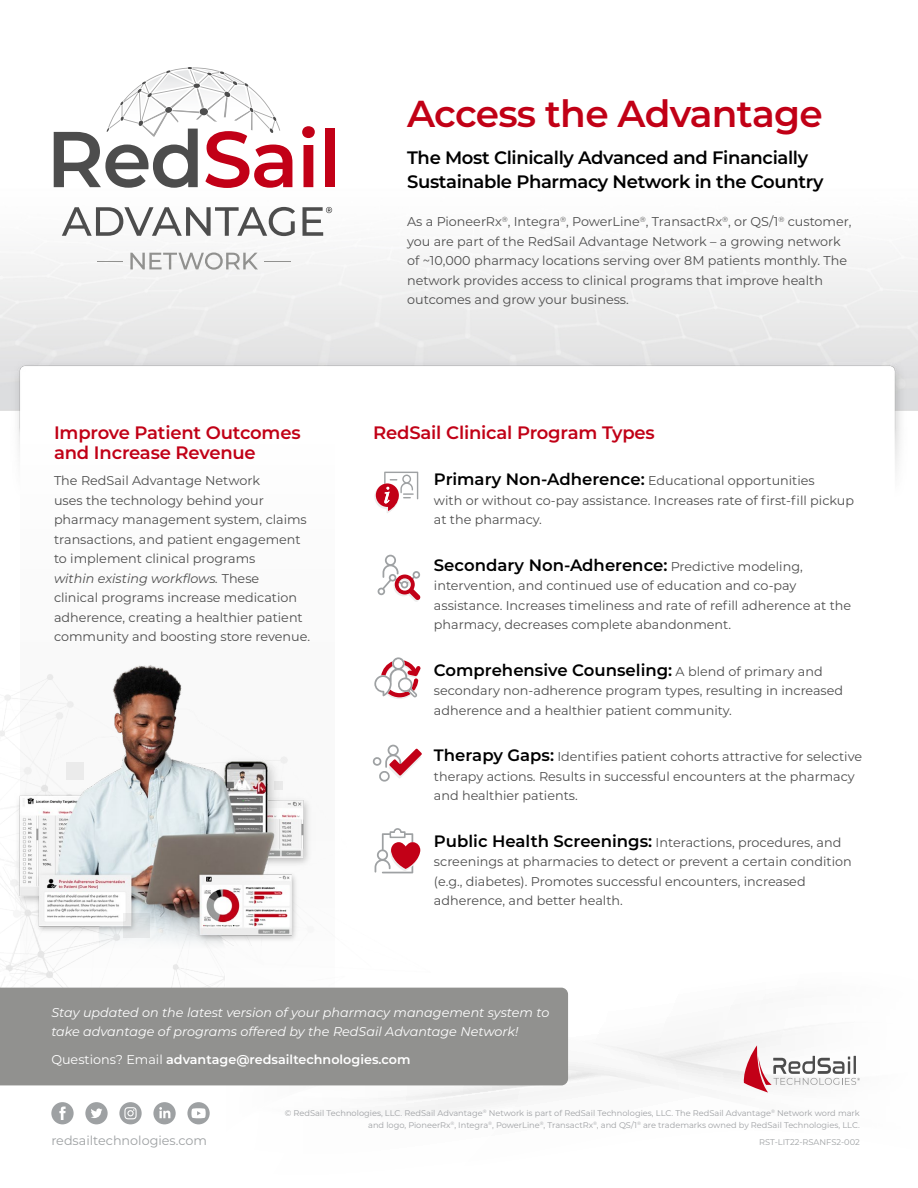
<style>
.page{position:relative;width:918px;height:1188px;background:#fff}
.page>*{position:absolute;margin:0;border:0;box-sizing:border-box;transform-origin:0 0}
.t1{font:600 37.5px "Montserrat";letter-spacing:-.02em;color:#c10016}
.t2{font:600 18px/24px "Montserrat";letter-spacing:-.02em;color:#000}
.t3{font:600 18px/19.5px "Montserrat";letter-spacing:-.01em;color:#c10016}
.t4{font:600 16.5px "Montserrat";color:#000}
.t5{font:12.75px/19.5px "Montserrat";color:#4d4d4d}
.t6{font:italic 12.75px/19.5px "Montserrat";color:#fff}
.t7{font:600 12.75px "Montserrat";color:#fff}
.t8{font:12.75px "Montserrat";color:#9ea1a3}
.t9{font:8.25px/12px "Montserrat";color:#9ea0a3;text-align:right}
.t10{font:8.25px "Montserrat";color:#9ea1a3}
.s1{font-style:italic}
.s2{font-weight:600;font-size:16.5px;color:#000}
.s3{font-weight:400;font-size:12.75px;color:#4d4d4d}
.s4{font-weight:400}
</style>
<div class="page">
<img style="left:0;top:128px;width:918px;height:283px">
<img style="left:1px;top:350px;width:917px;height:149px">
<svg style="left:454px;top:1037px;width:238px;height:73px"></svg>
<svg style="left:302px;top:126px;width:13px;height:61px"></svg>
<div style="left:325px;top:129px;width:10px;height:58px;background:#c20017"></div>
<svg style="left:62px;top:207px;width:233px;height:29px"></svg>
<svg style="left:130px;top:253px;width:128px;height:17px"></svg>
<svg style="left:97px;top:261px;width:26px;height:1px"></svg>
<svg style="left:264px;top:261px;width:27px;height:1px"></svg>
<svg style="left:54px;top:67px;width:238px;height:121px"></svg>
<svg style="left:303px;top:207px;width:29px;height:29px"></svg>
<svg style="left:85px;top:1102px;width:23px;height:22px"></svg>
<div style="left:20px;top:445px;width:315px;height:564px;background:#fbfbfb"></div>
<svg style="left:187px;top:1102px;width:23px;height:22px"></svg>
<svg style="left:153px;top:1102px;width:23px;height:22px"></svg>
<svg style="left:51px;top:1102px;width:23px;height:22px"></svg>
<svg style="left:119px;top:1102px;width:23px;height:22px"></svg>
<svg style="left:374px;top:472px;width:44px;height:41px"></svg>
<img style="left:6px;top:665px;width:303px;height:294px">
<div style="left:67px;top:762px;width:17px;height:18px;background:#ebebeb"></div>
<svg style="left:123px;top:913px;width:27px;height:24px"></svg>
<div style="left:274px;top:781px;width:8px;height:9px;background:#e6e6e6"></div>
<svg style="left:378px;top:555px;width:43px;height:47px"></svg>
<svg style="left:374px;top:657px;width:47px;height:42px"></svg>
<svg style="left:372px;top:745px;width:50px;height:37px"></svg>
<svg style="left:375px;top:828px;width:45px;height:45px"></svg>
<div style="left:0;top:988px;width:568px;height:97px;background:#91918f"></div>
<svg style="left:743px;top:1045px;width:117px;height:48px"></svg>
<h2 class="t3" style="left:54px;top:422px;width:248px">Improve Patient Outcomes and Increase Revenue</h2>
<p class="t5" style="left:54px;top:470px;width:258px">The RedSail Advantage Network<br>uses the technology behind your pharmacy management system, claims transactions, and patient engagement to implement clinical programs<br><span class="s1">within existing workflows.</span> These<br>clinical programs increase medication adherence, creating a healthier patient community and boosting store revenue.</p>
<h1 class="t1" style="left:407px;top:87px;width:417px">Access the Advantage</h1>
<h2 class="t2" style="left:407px;top:145px;width:418px">The Most Clinically Advanced and Financially<br>Sustainable Pharmacy Network in the Country</h2>
<p class="t5" style="left:407px;top:211px;width:446px">As a PioneerRx<sup>®</sup>, Integra<sup>®</sup>, PowerLine<sup>®</sup>, TransactRx<sup>®</sup>, or QS/1<sup>®</sup> customer, you are part of the RedSail Advantage Network – a growing network of ~10,000 pharmacy locations serving over 8M patients monthly. The network provides access to clinical programs that improve health outcomes and grow your business.</p>
<h2 class="t3" style="left:373px;top:422px;width:283px">RedSail Clinical Program Types</h2>
<p class="t5" style="left:434px;top:470px;width:422px"><span class="s2">Primary Non-Adherence:</span> Educational opportunities<br>with or without co-pay assistance. Increases rate of first-fill pickup at the pharmacy.</p>
<p class="t4" style="left:434px;top:553px;width:370px">Secondary Non-Adherence: <span class="s3">Predictive modeling,</span></p>
<p class="t5" style="left:434px;top:575px;width:419px">intervention, and continued use of education and co-pay assistance. Increases timeliness and rate of refill adherence at the pharmacy, decreases complete abandonment.</p>
<p class="t4" style="left:434px;top:658px;width:390px">Comprehensive Counseling: <span class="s3">A blend of primary and</span></p>
<p class="t5" style="left:434px;top:680px;width:411px">secondary non-adherence program types, resulting in increased adherence and a healthier patient community.</p>
<p class="t5" style="left:434px;top:746px;width:430px"><span class="s2">Therapy Gaps:</span> Identifies patient cohorts attractive for selective therapy actions. Results in successful encounters at the pharmacy and healthier patients.</p>
<p class="t5" style="left:434px;top:832px;width:419px"><span class="s2">Public Health Screenings:</span> Interactions, procedures, and screenings at pharmacies to detect or prevent a certain condition (e.g., diabetes). Promotes successful encounters, increased adherence, and better health.</p>
<p class="t6" style="left:51px;top:1002px;width:500px">Stay updated on the latest version of your pharmacy management system to take advantage of programs offered by the RedSail Advantage Network!</p>
<p class="t7" style="left:51px;top:1050px;width:361px"><span class="s4">Questions? Email</span> advantage@redsailtechnologies.com</p>
<p class="t9" style="left:285px;top:1107px;width:577px">© RedSail Technologies, LLC. RedSail Advantage<sup>®</sup> Network is part of RedSail Technologies, LLC. The RedSail Advantage<sup>®</sup> Network word mark and logo, PioneerRx<sup>®</sup>, Integra<sup>®</sup>, PowerLine<sup>®</sup>, TransactRx<sup>®</sup>, and QS/1<sup>®</sup> are trademarks owned by RedSail Technologies, LLC.</p>
<p class="t8" style="left:51px;top:1132px;width:157px">redsailtechnologies.com</p>
<p class="t10" style="left:759px;top:1136px;width:102px">RST-LIT22-RSANFS2-002</p>
</div>
